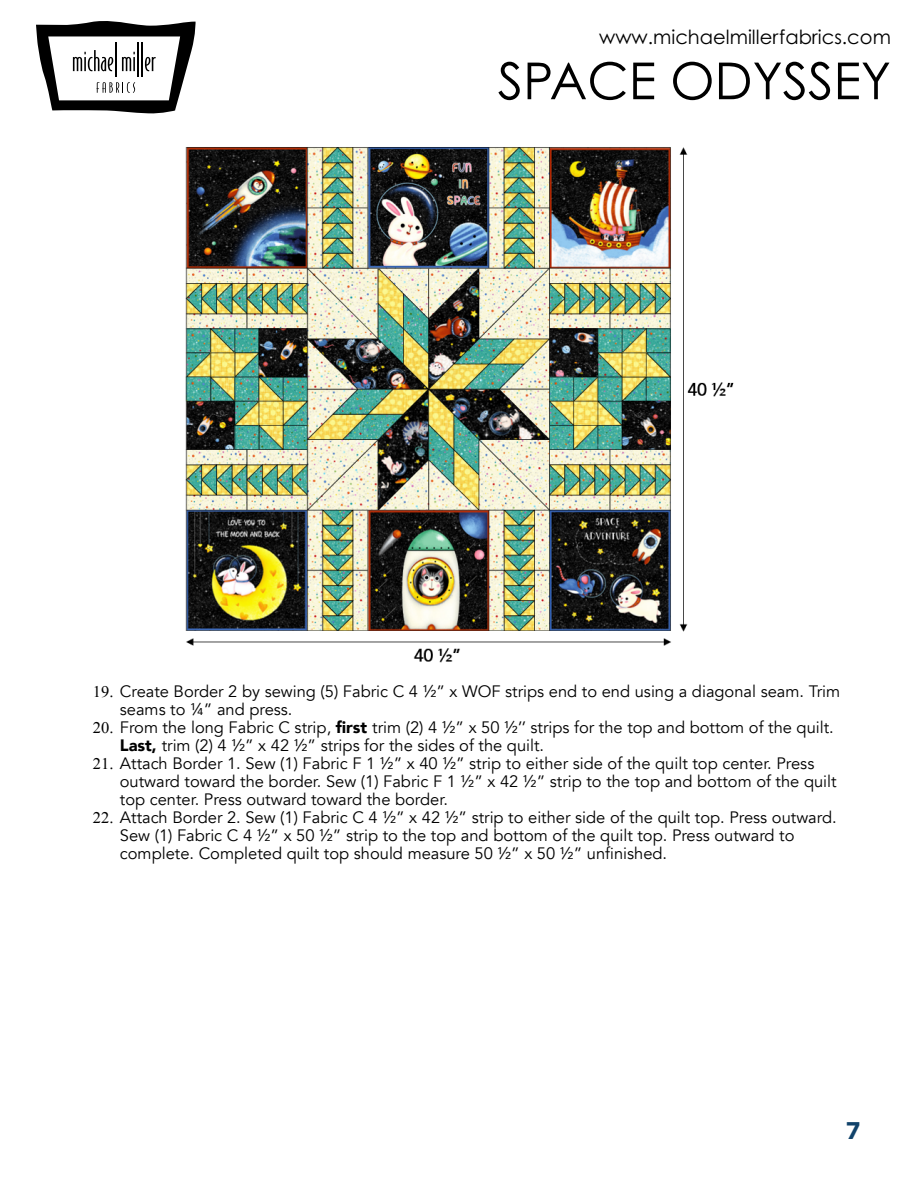
<style>
.page{position:relative;width:918px;height:1188px;background:#fff}
.page>*{position:absolute;margin:0;border:0;box-sizing:border-box;transform-origin:0 0}
.t1{font:51px "Century Gothic Pro";color:#000}
.t2{font:900 24px "Avenir";color:#11436b}
.t3{font:19.5px "Century Gothic Pro";color:#000}
.t4{font:16.5px/18px "Avenir";color:#000}
.s1{font-weight:900}
</style>
<div class="page">
<svg style="left:36px;top:21px;width:160px;height:93px"></svg>
<img style="left:185px;top:147px;width:549px;height:516px">
<p class="t3" style="left:599px;top:25px;width:293px">www.michaelmillerfabrics.com</p>
<h1 class="t1" style="left:498px;top:50px;width:395px">SPACE ODYSSEY</h1>
<p class="t4" style="left:120px;top:683px;width:722px">Create Border 2 by sewing (5) Fabric C 4 ½” x WOF strips end to end using a diagonal seam. Trim seams to ¼” and press.<br>From the long Fabric C strip, <span class="s1">first</span> trim (2) 4 ½” x 50 ½’’ strips for the top and bottom of the quilt.<br><span class="s1">Last,</span> trim (2) 4 ½” x 42 ½” strips for the sides of the quilt.<br>Attach Border 1. Sew (1) Fabric F 1 ½” x 40 ½” strip to either side of the quilt top center. Press outward toward the border. Sew (1) Fabric F 1 ½” x 42 ½” strip to the top and bottom of the quilt top center. Press outward toward the border.<br>Attach Border 2. Sew (1) Fabric C 4 ½” x 42 ½” strip to either side of the quilt top. Press outward.<br>Sew (1) Fabric C 4 ½” x 50 ½” strip to the top and bottom of the quilt top. Press outward to complete. Completed quilt top should measure 50 ½” x 50 ½” unfinished.</p>
<h2 class="t2" style="left:846px;top:1110px;width:16px">7</h2>
</div>
